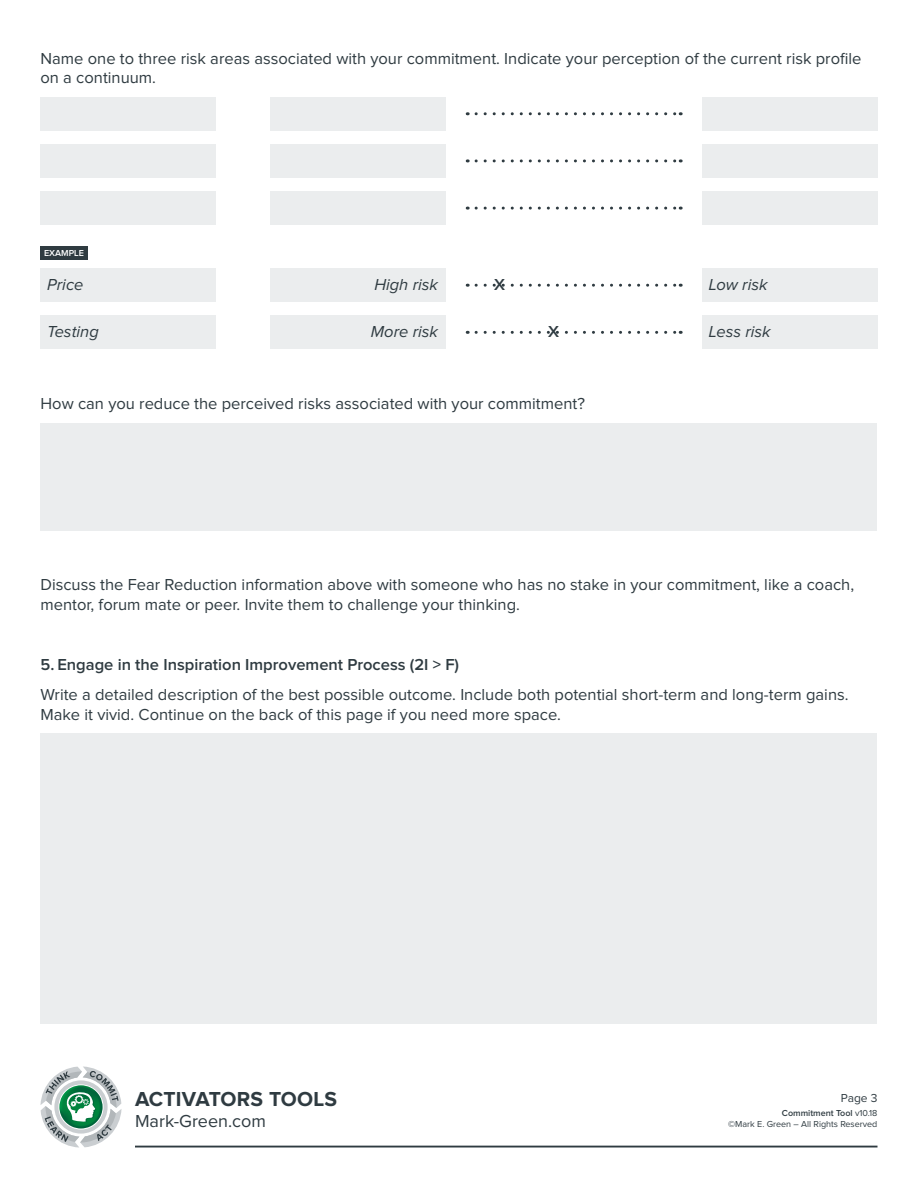
<style>
.page{position:relative;width:918px;height:1188px;background:#fff}
.page>*{position:absolute;margin:0;border:0;box-sizing:border-box;transform-origin:0 0}
.t1{font:700 21px "Proxima Nova";letter-spacing:.01em;color:#2f3b41}
.t2{font:18px "Proxima Nova";color:#2f3b41}
.t3{font:16.5px/19.8px "Proxima Nova";color:#2f3b41}
.t4{font:600 16.5px "Proxima Nova";color:#2f3b41}
.t5{font:italic 16.5px "Proxima Nova";color:#2f3b41}
.t6{font:12px "Proxima Nova";color:#2f3b41}
.t7{font:9px/10.8px "Proxima Nova";color:#2f3b41;text-align:right}
.t8{font:600 9px "Proxima Nova";color:#fff}
.s1{font-weight:600}
.s2{font-weight:700}
</style>
<div class="page">
<hr style="left:135px;top:1146px;width:743px;height:2px;background:#2f3b41">
<svg style="left:41px;top:1067px;width:80px;height:80px"></svg>
<div style="left:40px;top:97px;width:176px;height:34px;background:#ebedee"></div>
<div style="left:270px;top:97px;width:176px;height:34px;background:#ebedee"></div>
<svg style="left:476px;top:112px;width:205px;height:3px"></svg>
<div style="left:702px;top:97px;width:176px;height:34px;background:#ebedee"></div>
<div style="left:40px;top:144px;width:176px;height:34px;background:#ebedee"></div>
<div style="left:270px;top:144px;width:176px;height:34px;background:#ebedee"></div>
<svg style="left:476px;top:159px;width:205px;height:3px"></svg>
<div style="left:702px;top:144px;width:176px;height:34px;background:#ebedee"></div>
<div style="left:40px;top:191px;width:176px;height:34px;background:#ebedee"></div>
<div style="left:270px;top:191px;width:176px;height:34px;background:#ebedee"></div>
<svg style="left:476px;top:207px;width:205px;height:3px"></svg>
<div style="left:702px;top:191px;width:176px;height:34px;background:#ebedee"></div>
<div style="left:40px;top:268px;width:176px;height:34px;background:#ebedee"></div>
<div style="left:270px;top:268px;width:176px;height:34px;background:#ebedee"></div>
<svg style="left:476px;top:284px;width:205px;height:3px"></svg>
<div style="left:702px;top:268px;width:176px;height:34px;background:#ebedee"></div>
<div style="left:40px;top:315px;width:176px;height:34px;background:#ebedee"></div>
<div style="left:270px;top:315px;width:176px;height:34px;background:#ebedee"></div>
<svg style="left:476px;top:331px;width:205px;height:3px"></svg>
<div style="left:702px;top:315px;width:176px;height:34px;background:#ebedee"></div>
<div style="left:40px;top:423px;width:838px;height:108px;background:#ebedee"></div>
<div style="left:40px;top:733px;width:838px;height:291px;background:#ebedee"></div>
<div style="left:40px;top:246px;width:48px;height:14px;background:#2f3b41"></div>
<p class="t3" style="left:40px;top:49px;width:823px">Name one to three risk areas associated with your commitment. Indicate your perception of the current risk profile on a continuum.</p>
<p class="t8" style="left:44px;top:249px;width:41px">EXAMPLE</p>
<p class="t5" style="left:47px;top:277px;width:38px">Price</p>
<p class="t5" style="left:374px;top:277px;width:65px">High risk</p>
<p class="t4" style="left:494px;top:277px;width:12px">X</p>
<p class="t5" style="left:709px;top:277px;width:60px">Low risk</p>
<p class="t5" style="left:47px;top:324px;width:53px">Testing</p>
<p class="t5" style="left:371px;top:324px;width:69px">More risk</p>
<p class="t4" style="left:548px;top:324px;width:12px">X</p>
<p class="t5" style="left:709px;top:324px;width:64px">Less risk</p>
<p class="t3" style="left:40px;top:394px;width:546px">How can you reduce the perceived risks associated with your commitment?</p>
<p class="t3" style="left:40px;top:576px;width:815px">Discuss the Fear Reduction information above with someone who has no stake in your commitment, like a coach, mentor, forum mate or peer. Invite them to challenge your thinking.</p>
<p class="t4" style="left:40px;top:657px;width:420px">5. Engage in the Inspiration Improvement Process (2I &gt; F)</p>
<p class="t3" style="left:40px;top:685px;width:810px">Write a detailed description of the best possible outcome. Include both potential short-term and long-term gains.<br>Make it vivid. Continue on the back of this page if you need more space.</p>
<p class="t1" style="left:135px;top:1089px;width:204px">ACTIVATORS TOOLS</p>
<p class="t2" style="left:135px;top:1113px;width:132px">Mark-Green.com</p>
<p class="t6" style="left:841px;top:1093px;width:38px">Page 3</p>
<p class="t7" style="left:728px;top:1108px;width:151px"><span class="s1">Commitment Tool</span> v10.18<br><span class="s2">©</span>Mark E. Green – All Rights Reserved</p>
</div>
